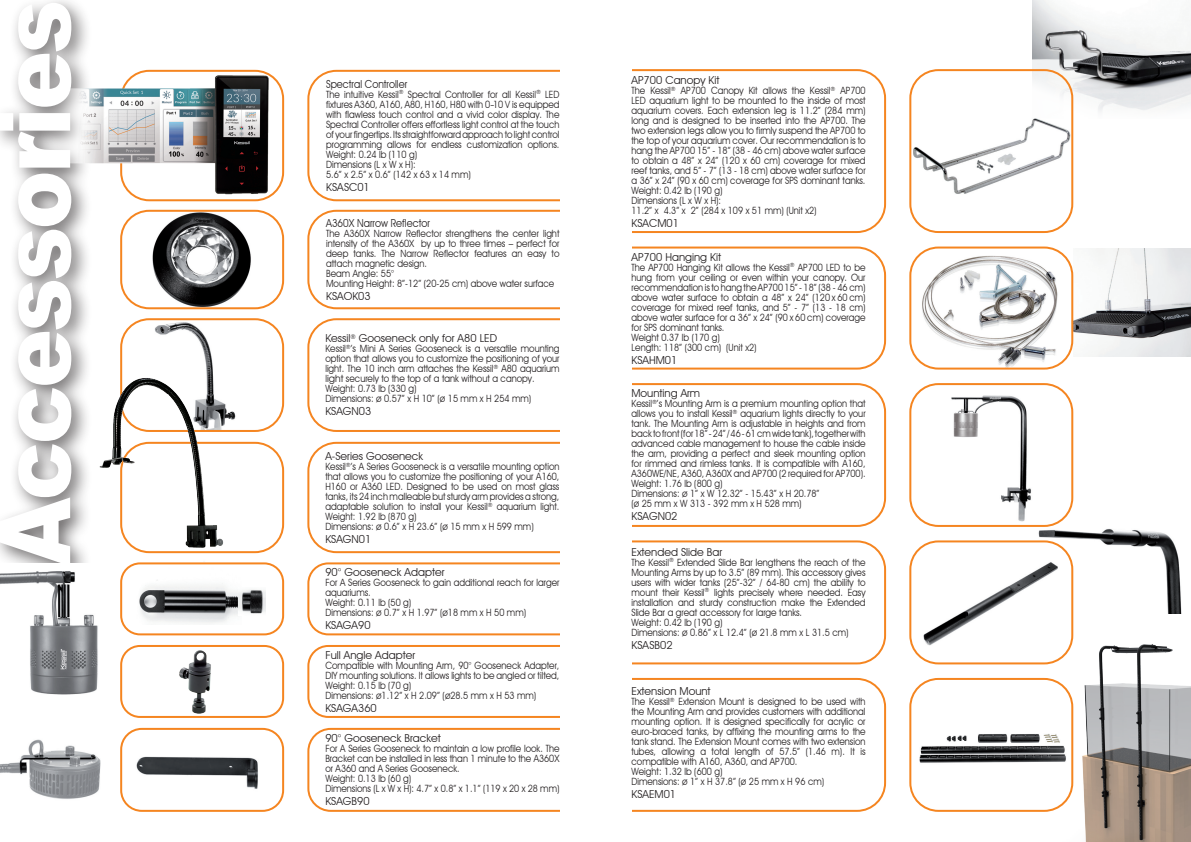
<style>
.page{position:relative;width:1191px;height:842px;background:#fff}
.page>*{position:absolute;margin:0;border:0;box-sizing:border-box;transform-origin:0 0}
.t1{font:900 98px "Arial";letter-spacing:-.03em;color:#fff;scale:.9 1}
.t2{font:11px "Avant Garde IT Cby BT";color:#231f20}
.t3{font:11px "Avant Garde IT Cby BT";color:#231f20;scale:.9 1}
.t4{font:10px/10px "Avant Garde IT Cby BT";color:#231f20;scale:.9 1}
</style>
<div class="page">
<img style="left:1038px;top:507px;width:144px;height:107px">
<img style="left:918px;top:386px;width:144px;height:140px">
<img style="left:923px;top:551px;width:138px;height:95px">
<img style="left:912px;top:677px;width:114px;height:118px">
<img style="left:1026px;top:639px;width:165px;height:203px">
<img style="left:1073px;top:249px;width:118px;height:108px">
<img style="left:913px;top:118px;width:157px;height:95px">
<img style="left:1033px;top:0;width:158px;height:118px">
<img style="left:912px;top:247px;width:158px;height:120px">
<div style="left:570px;top:69px;width:316px;height:164px;border:2px solid #f58520;border-radius:28px"></div>
<div style="left:570px;top:247px;width:316px;height:123px;border:2px solid #f58520;border-radius:28px"></div>
<div style="left:570px;top:678px;width:316px;height:134px;border:2px solid #f58520;border-radius:28px"></div>
<div style="left:570px;top:540px;width:316px;height:124px;border:2px solid #f58520;border-radius:28px"></div>
<div style="left:570px;top:383px;width:316px;height:144px;border:2px solid #f58520;border-radius:28px"></div>
<div style="left:909px;top:69px;width:164px;height:164px;border:2px solid #f58520;border-radius:28px"></div>
<div style="left:909px;top:247px;width:164px;height:123px;border:2px solid #f58520;border-radius:28px"></div>
<div style="left:909px;top:678px;width:164px;height:134px;border:2px solid #f58520;border-radius:28px"></div>
<div style="left:909px;top:540px;width:164px;height:124px;border:2px solid #f58520;border-radius:28px"></div>
<div style="left:909px;top:383px;width:164px;height:144px;border:2px solid #f58520;border-radius:28px"></div>
<div style="left:0;top:0;width:93px;height:587px;background:#231f20;opacity:.66"></div>
<img style="left:152px;top:216px;width:99px;height:90px">
<img style="left:155px;top:322px;width:81px;height:103px">
<img style="left:0;top:564px;width:129px;height:130px">
<img style="left:139px;top:553px;width:103px;height:70px">
<img style="left:239px;top:587px;width:26px;height:29px">
<img style="left:128px;top:731px;width:141px;height:78px">
<div style="left:120px;top:318px;width:164px;height:114px;border:2px solid #f58520;border-radius:28px"></div>
<div style="left:120px;top:210px;width:164px;height:99px;border:2px solid #f58520;border-radius:28px"></div>
<div style="left:120px;top:442px;width:164px;height:111px;border:2px solid #f58520;border-radius:28px"></div>
<div style="left:120px;top:562px;width:164px;height:73px;border:2px solid #f58520;border-radius:19px"></div>
<img style="left:121px;top:646px;width:160px;height:69px">
<div style="left:120px;top:645px;width:164px;height:73px;border:2px solid #f58520;border-radius:19px"></div>
<div style="left:120px;top:728px;width:164px;height:84px;border:2px solid #f58520;border-radius:21px"></div>
<div style="left:307px;top:318px;width:316px;height:114px;border:2px solid #f58520;border-radius:28px"></div>
<div style="left:307px;top:70px;width:316px;height:131px;border:2px solid #f58520;border-radius:28px"></div>
<div style="left:307px;top:210px;width:316px;height:99px;border:2px solid #f58520;border-radius:28px"></div>
<div style="left:307px;top:442px;width:316px;height:111px;border:2px solid #f58520;border-radius:28px"></div>
<div style="left:307px;top:562px;width:316px;height:73px;border:2px solid #f58520;border-radius:20px"></div>
<div style="left:307px;top:645px;width:316px;height:73px;border:2px solid #f58520;border-radius:20px"></div>
<div style="left:307px;top:728px;width:316px;height:84px;border:2px solid #f58520;border-radius:22px"></div>
<img style="left:0;top:739px;width:101px;height:60px">
<img style="left:99px;top:378px;width:125px;height:172px">
<img style="left:40px;top:71px;width:231px;height:145px">
<img style="left:170px;top:645px;width:54px;height:73px">
<div style="left:560px;top:0;width:71px;height:842px;background:#fff"></div>
<h1 class="t1" style="left:-36px;top:566px;width:631px;rotate:-90deg">Accessories</h1>
<p class="t3" style="left:326px;top:77px;width:92px">Spectral Controller</p>
<p class="t4" style="left:326px;top:89px;width:261px">The intuitive Kessil<sup>®</sup> Spectral Controller for all Kessil<sup>®</sup> LED fixtures A360, A160, A80, H160, H80 with 0-10 V is equipped with flawless touch control and a vivid color display. The Spectral Controller offers effortless light control at the touch of your fingertips. Its straightforward approach to light control programming allows for endless customization options.<br>Weight: 0.24 lb (110 g)<br>Dimensions (L x W x H):<br>5.6” x 2.5” x 0.6” (142 x 63 x 14 mm)</p>
<p class="t2" style="left:326px;top:180px;width:45px">KSASC01</p>
<p class="t3" style="left:326px;top:216px;width:117px">A360X Narrow Reflector</p>
<p class="t4" style="left:326px;top:228px;width:261px">The A360X Narrow Reflector strengthens the center light intensity of the A360X by up to three times – perfect for deep tanks. The Narrow Reflector features an easy to attach magnetic design.<br>Beam Angle: 55°<br>Mounting Height: 8”-12” (20-25 cm) above water surface</p>
<p class="t2" style="left:326px;top:289px;width:46px">KSAOK03</p>
<p class="t2" style="left:325px;top:332px;width:173px">Kessil<sup>®</sup> Gooseneck only for A80 LED</p>
<p class="t4" style="left:325px;top:344px;width:261px">Kessil<sup>®</sup>’s Mini A Series Gooseneck is a versatile mounting option that allows you to customize the positioning of your light. The 10 inch arm attaches the Kessil<sup>®</sup> A80 aquarium light securely to the top of a tank without a canopy.<br>Weight: 0.73 lb (330 g)<br>Dimensions: ø 0.57” x H 10” (ø 15 mm x H 254 mm)</p>
<p class="t2" style="left:325px;top:405px;width:48px">KSAGN03</p>
<p class="t2" style="left:325px;top:449px;width:99px">A-Series Gooseneck</p>
<p class="t4" style="left:325px;top:461px;width:261px">Kessil<sup>®</sup>’s A Series Gooseneck is a versatile mounting option that allows you to customize the positioning of your A160, H160 or A360 LED. Designed to be used on most glass tanks, its 24 inch malleable but sturdy arm provides a strong, adaptable solution to install your Kessil<sup>®</sup> aquarium light.<br>Weight: 1.92 lb (870 g)<br>Dimensions: ø 0.6” x H 23.6” (ø 15 mm x H 599 mm)</p>
<p class="t2" style="left:325px;top:532px;width:48px">KSAGN01</p>
<p class="t2" style="left:325px;top:565px;width:120px">90° Gooseneck Adapter</p>
<p class="t4" style="left:325px;top:577px;width:261px">For A Series Gooseneck to gain additional reach for larger aquariums.<br>Weight: 0.11 lb (50 g)<br>Dimensions: ø 0.7” x H 1.97” (ø18 mm x H 50 mm)</p>
<p class="t2" style="left:325px;top:618px;width:47px">KSAGA90</p>
<p class="t2" style="left:325px;top:649px;width:91px">Full Angle Adapter</p>
<p class="t4" style="left:325px;top:661px;width:261px">Compatible with Mounting Arm, 90° Gooseneck Adapter, DIY mounting solutions. It allows lights to be angled or tilted, Weight: 0.15 lb (70 g)<br>Dimensions: ø1.12” x H 2.09” (ø28.5 mm x H 53 mm)</p>
<p class="t2" style="left:325px;top:702px;width:53px">KSAGA360</p>
<p class="t2" style="left:325px;top:732px;width:117px">90° Gooseneck Bracket</p>
<p class="t4" style="left:325px;top:744px;width:262px">For A Series Gooseneck to maintain a low profile look. The Bracket can be installed in less than 1 minute to the A360X or A360 and A Series Gooseneck.<br>Weight: 0.13 lb (60 g)<br>Dimensions (L x W x H): 4.7” x 0.8” x 1.1” (119 x 20 x 28 mm)</p>
<p class="t2" style="left:325px;top:795px;width:46px">KSAGB90</p>
<p class="t2" style="left:631px;top:74px;width:89px">AP700 Canopy Kit</p>
<p class="t4" style="left:631px;top:86px;width:262px">The Kessil<sup>®</sup> AP700 Canopy Kit allows the Kessil<sup>®</sup> AP700<br>LED aquarium light to be mounted to the inside of most aquarium covers. Each extension leg is 11.2” (284 mm) long and is designed to be inserted into the AP700. The two extension legs allow you to firmly suspend the AP700 to the top of your aquarium cover. Our recommendation is to hang the AP700 15” - 18” (38 - 46 cm) above water surface to obtain a 48” x 24” (120 x 60 cm) coverage for mixed reef tanks, and 5” - 7” (13 - 18 cm) above water surface for a 36” x 24” (90 x 60 cm) coverage for SPS dominant tanks.<br>Weight: 0.42 lb (190 g)<br>Dimensions (L x W x H):<br>11.2” x 4.3” x 2” (284 x 109 x 51 mm) (Unit x2)</p>
<p class="t2" style="left:631px;top:217px;width:49px">KSACM01</p>
<p class="t2" style="left:631px;top:250px;width:91px">AP700 Hanging Kit</p>
<p class="t4" style="left:631px;top:262px;width:262px">The AP700 Hanging Kit allows the Kessil<sup>®</sup> AP700 LED to be hung from your ceiling or even within your canopy. Our recommendation is to hang the AP700 15” - 18” (38 - 46 cm) above water surface to obtain a 48” x 24” (120 x 60 cm) coverage for mixed reef tanks, and 5” - 7” (13 - 18 cm) above water surface for a 36” x 24” (90 x 60 cm) coverage for SPS dominant tanks.<br>Weight 0.37 lb (170 g)<br>Length: 118” (300 cm) (Unit x2)</p>
<p class="t2" style="left:631px;top:353px;width:47px">KSAHM01</p>
<p class="t2" style="left:631px;top:387px;width:70px">Mounting Arm</p>
<p class="t4" style="left:631px;top:399px;width:262px">Kessil<sup>®</sup>’s Mounting Arm is a premium mounting option that allows you to install Kessil<sup>®</sup> aquarium lights directly to your tank. The Mounting Arm is adjustable in heights and from back to front (for 18” - 24” / 46 - 61 cm wide tank), together with advanced cable management to house the cable inside the arm, providing a perfect and sleek mounting option for rimmed and rimless tanks. It is compatible with A160, A360WE/NE, A360, A360X and AP700 (2 required for AP700).<br>Weight: 1.76 lb (800 g)<br>Dimensions: ø 1” x W 12.32” - 15.43” x H 20.78”<br>(ø 25 mm x W 313 - 392 mm x H 528 mm)</p>
<p class="t2" style="left:631px;top:510px;width:48px">KSAGN02</p>
<p class="t2" style="left:631px;top:545px;width:92px">Extended Slide Bar</p>
<p class="t4" style="left:631px;top:557px;width:261px">The Kessil<sup>®</sup> Extended Slide Bar lengthens the reach of the Mounting Arms by up to 3.5” (89 mm). This accessory gives users with wider tanks (25”-32” / 64-80 cm) the ability to mount their Kessil<sup>®</sup> lights precisely where needed. Easy installation and sturdy construction make the Extended Slide Bar a great accessory for large tanks.<br>Weight: 0.42 lb (190 g)<br>Dimensions: ø 0.86” x L 12.4” (ø 21.8 mm x L 31.5 cm)</p>
<p class="t2" style="left:631px;top:638px;width:43px">KSASB02</p>
<p class="t2" style="left:631px;top:685px;width:81px">Extension Mount</p>
<p class="t4" style="left:631px;top:697px;width:262px">The Kessil<sup>®</sup> Extension Mount is designed to be used with the Mounting Arm and provides customers with additional mounting option. It is designed specifically for acrylic or euro-braced tanks, by affixing the mounting arms to the tank stand. The Extension Mount comes with two extension tubes, allowing a total length of 57.5” (1.46 m). It is compatible with A160, A360, and AP700.<br>Weight: 1.32 lb (600 g)<br>Dimensions: ø 1” x H 37.8” (ø 25 mm x H 96 cm)</p>
<p class="t2" style="left:631px;top:788px;width:46px">KSAEM01</p>
</div>
